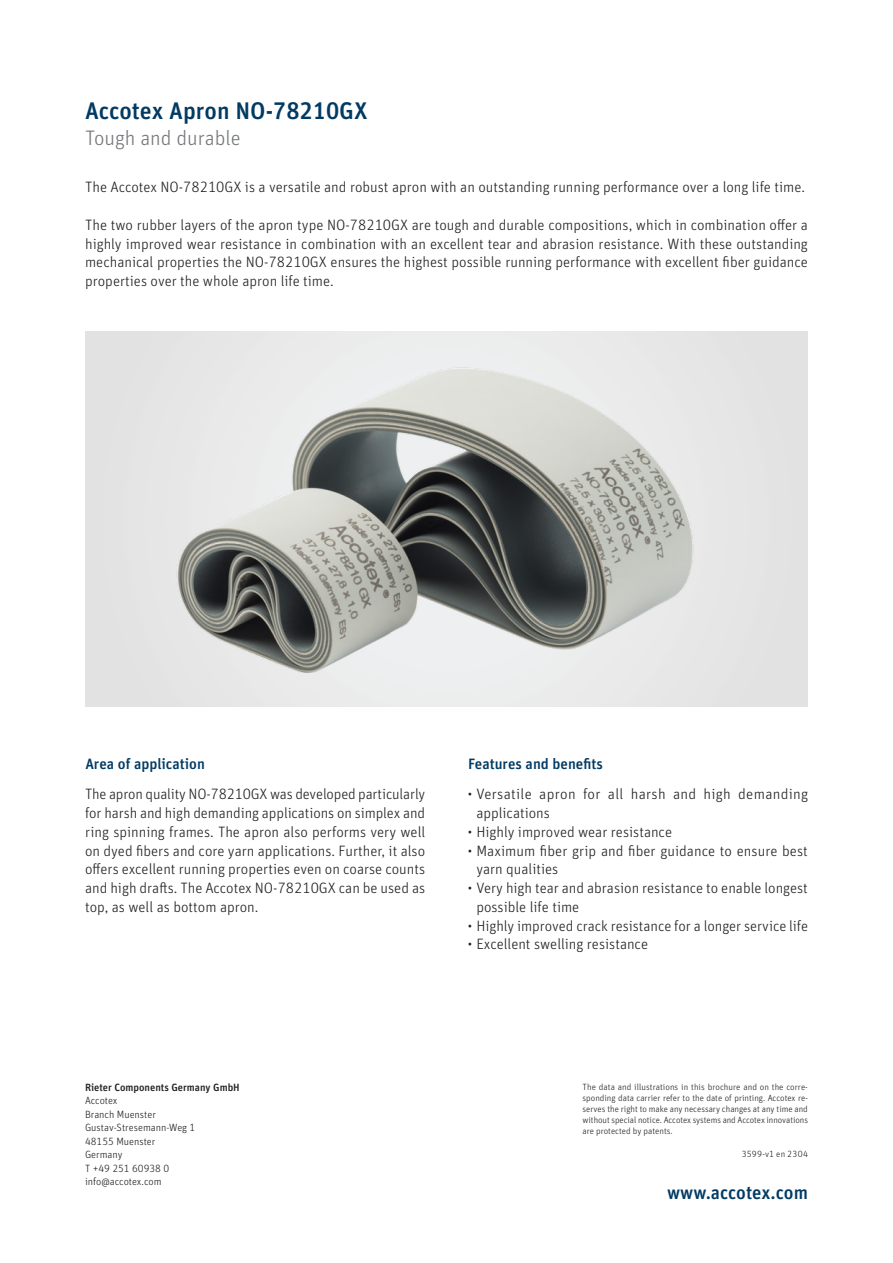
<style>
.page{position:relative;width:893px;height:1263px;background:#fff}
.page>*{position:absolute;margin:0;border:0;box-sizing:border-box;transform-origin:0 0}
.t1{font:500 24px "Unit Pro";color:#003a63}
.t2{font:300 21px "Unit Pro";color:#76787b}
.t3{font:500 18.75px "Unit Pro";color:#003a63}
.t4{font:300 15px/18.8px "Unit Pro";color:#231f20;text-align:justify}
.t5{font:300 15px/18.8px "Unit Pro";letter-spacing:.02em;color:#231f20}
.t6{font:500 15px "Unit Pro";color:#003a63}
.t7{font:300 10.5px/13.5px "Unit Pro";color:#231f20}
.t8{font:500 10.5px "Unit Pro";color:#231f20}
.t9{font:300 9px/10.8px "Unit Pro";letter-spacing:-.005em;color:#231f20;text-align:justify}
.t10{font:300 9px "Unit Pro";letter-spacing:.025em;color:#231f20}
</style>
<div class="page">
<img style="left:85px;top:332px;width:723px;height:375px">
<h1 class="t1" style="left:85px;top:93px;width:284px">Accotex Apron NO-78210GX</h1>
<h2 class="t2" style="left:85px;top:123px;width:157px">Tough and durable</h2>
<p class="t4" style="left:85px;top:177px;width:721px">The Accotex NO-78210GX is a versatile and robust apron with an outstanding running performance over a long life time.</p>
<p class="t4" style="left:85px;top:215px;width:724px">The two rubber layers of the apron type NO-78210GX are tough and durable compositions, which in combination offer a highly improved wear resistance in combination with an excellent tear and abrasion resistance. With these outstanding mechanical properties the NO-78210GX ensures the highest possible running performance with excellent fiber guidance properties over the whole apron life time.</p>
<p class="t6" style="left:85px;top:752px;width:121px">Area of application</p>
<p class="t6" style="left:468px;top:752px;width:136px">Features and benefits</p>
<p class="t4" style="left:85px;top:784px;width:342px">The apron quality NO-78210GX was developed particularly for harsh and high demanding applications on simplex and ring spinning frames. The apron also performs very well on dyed fibers and core yarn applications. Further, it also offers excellent running properties even on coarse counts and high drafts. The Accotex NO-78210GX can be used as top, as well as bottom apron.</p>
<p class="t5" style="left:476px;top:784px;width:333px;text-indent:-9px">• Versatile apron for all harsh and high demanding applications</p>
<p class="t4" style="left:468px;top:822px;width:206px">• Highly improved wear resistance</p>
<p class="t4" style="left:476px;top:840px;width:333px;text-indent:-9px">• Maximum fiber grip and fiber guidance to ensure best yarn qualities</p>
<p class="t4" style="left:476px;top:878px;width:333px;text-indent:-9px">• Very high tear and abrasion resistance to enable longest possible life time</p>
<p class="t4" style="left:468px;top:915px;width:342px">• Highly improved crack resistance for a longer service life</p>
<p class="t4" style="left:468px;top:934px;width:182px">• Excellent swelling resistance</p>
<p class="t8" style="left:85px;top:1079px;width:156px">Rieter Components Germany GmbH</p>
<p class="t7" style="left:85px;top:1093px;width:112px">Accotex<br>Branch Muenster<br>Gustav-Stresemann-Weg 1<br>48155 Muenster<br>Germany<br>T +49 251 60938 0 info@accotex.com</p>
<p class="t9" style="left:583px;top:1081px;width:227px">The data and illustrations in this brochure and on the corre&shy;sponding data carrier refer to the date of printing. Accotex re&shy;serves the right to make any necessary changes at any time and without special notice. Accotex systems and Accotex innovations are protected by patents.</p>
<p class="t10" style="left:742px;top:1148px;width:68px">3599-v1 en 2304</p>
<p class="t3" style="left:667px;top:1178px;width:142px">www.accotex.com</p>
</div>
